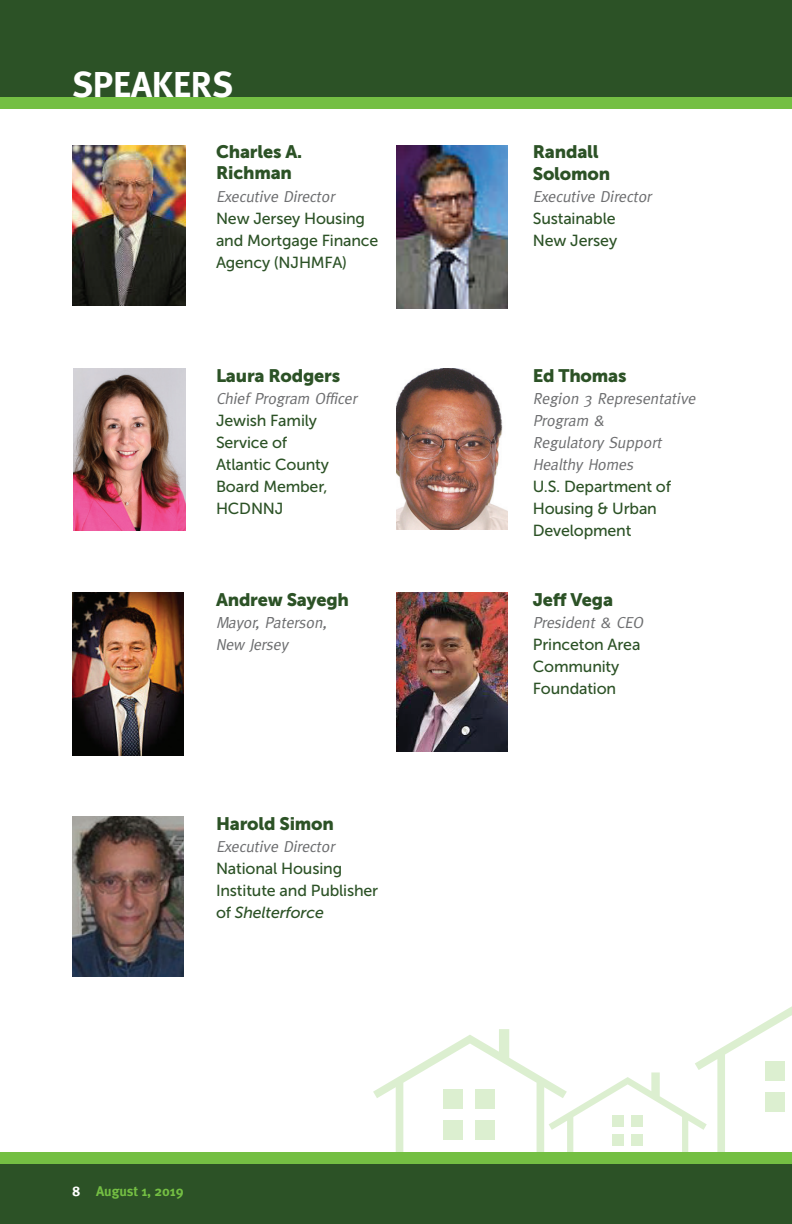
<style>
.page{position:relative;width:792px;height:1224px;background:#fff}
.page>*{position:absolute;margin:0;border:0;box-sizing:border-box;transform-origin:0 0}
.t1{font:700 36px "Meta";color:#fff}
.t2{font:18px/22px "Museo Sans 900";letter-spacing:-.01em;color:#2c5226}
.t3{font:16px/22px "Museo Sans 500";letter-spacing:-.01em;color:#2c5226}
.t4{font:italic 16px/22px "Meta";color:#6d6e70}
.t5{font:700 14px "Meta";color:#74bf43}
.s1{font-style:italic}
.s2{color:#fff}
</style>
<div class="page">
<img style="left:73px;top:145px;width:113px;height:161px">
<svg style="left:373px;top:1006px;width:419px;height:146px"></svg>
<div style="left:612px;top:1115px;width:12px;height:12px;background:#dcefd0"></div>
<div style="left:632px;top:1115px;width:11px;height:12px;background:#dcefd0"></div>
<div style="left:612px;top:1134px;width:12px;height:12px;background:#dcefd0"></div>
<div style="left:632px;top:1134px;width:11px;height:12px;background:#dcefd0"></div>
<div style="left:0;top:1159px;width:792px;height:65px;background:#2c5226"></div>
<div style="left:0;top:1152px;width:792px;height:12px;background:#74bf43"></div>
<div style="left:0;top:0;width:792px;height:102px;background:#2c5226"></div>
<div style="left:0;top:97px;width:792px;height:12px;background:#74bf43"></div>
<img style="left:74px;top:368px;width:111px;height:163px">
<img style="left:72px;top:593px;width:111px;height:163px">
<img style="left:72px;top:816px;width:111px;height:160px">
<img style="left:396px;top:145px;width:111px;height:163px">
<img style="left:396px;top:368px;width:111px;height:161px">
<img style="left:396px;top:592px;width:112px;height:160px">
<h1 class="t1" style="left:72px;top:63px;width:163px">SPEAKERS</h1>
<p class="t2" style="left:216px;top:140px;width:88px">Charles A.<br>Richman</p>
<p class="t4" style="left:216px;top:185px;width:123px">Executive Director</p>
<p class="t3" style="left:216px;top:207px;width:164px">New Jersey Housing and Mortgage Finance<br>Agency (NJHMFA)</p>
<p class="t2" style="left:216px;top:364px;width:126px">Laura Rodgers</p>
<p class="t4" style="left:216px;top:387px;width:146px">Chief Program Officer</p>
<p class="t3" style="left:216px;top:409px;width:115px">Jewish Family<br>Service of<br>Atlantic County<br>Board Member,<br>HCDNNJ</p>
<p class="t2" style="left:216px;top:588px;width:135px">Andrew Sayegh</p>
<p class="t4" style="left:216px;top:611px;width:116px">Mayor, Paterson,<br>New Jersey</p>
<p class="t2" style="left:216px;top:812px;width:119px">Harold Simon</p>
<p class="t4" style="left:216px;top:835px;width:123px">Executive Director</p>
<p class="t3" style="left:216px;top:857px;width:164px">National Housing<br>Institute and Publisher of <span class="s1">Shelterforce</span></p>
<p class="t5" style="left:72px;top:1183px;width:113px"><span class="s2">8</span> August 1, 2019</p>
<p class="t2" style="left:533px;top:140px;width:79px">Randall<br>Solomon</p>
<p class="t4" style="left:533px;top:185px;width:123px">Executive Director</p>
<p class="t3" style="left:533px;top:207px;width:86px">Sustainable<br>New Jersey</p>
<p class="t2" style="left:533px;top:364px;width:95px">Ed Thomas</p>
<p class="t4" style="left:533px;top:387px;width:167px">Region 3 Representative<br>Program &amp;<br>Regulatory Support<br>Healthy Homes</p>
<p class="t3" style="left:533px;top:475px;width:140px">U.S. Department of<br>Housing &amp; Urban<br>Development</p>
<p class="t2" style="left:533px;top:588px;width:82px">Jeff Vega</p>
<p class="t4" style="left:533px;top:611px;width:115px">President &amp; CEO</p>
<p class="t3" style="left:533px;top:633px;width:109px">Princeton Area<br>Community<br>Foundation</p>
</div>
